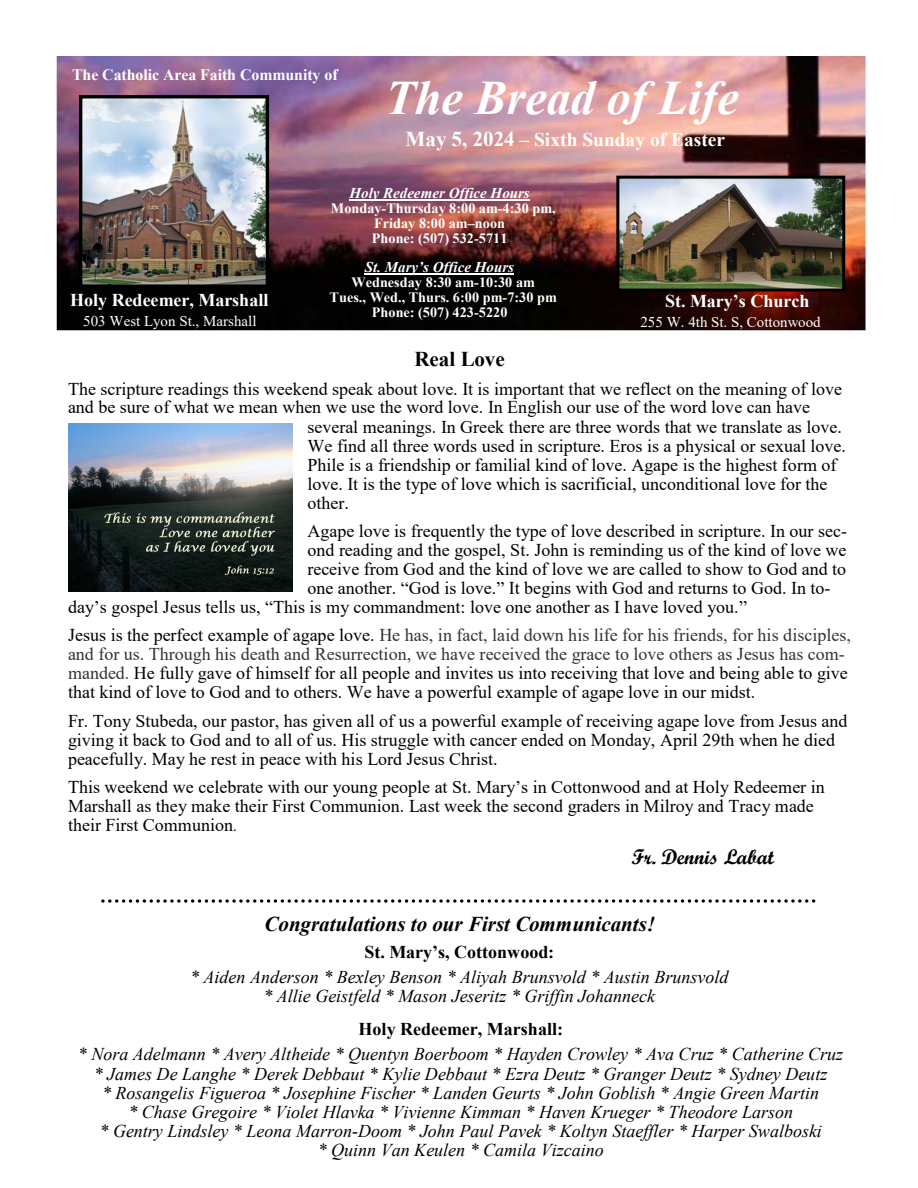
<style>
.page{position:relative;width:918px;height:1188px;background:#fff}
.page>*{position:absolute;margin:0;border:0;box-sizing:border-box;transform-origin:0 0}
.t1{font:italic 700 48.15px "Times New Roman";color:#fff}
.t2{font:italic 700 21px "Times New Roman";color:#000}
.t3{font:21px "Script MT Bold";color:#000}
.t4{font:700 21px "Times New Roman";color:#000}
.t5{font:700 19.5px "Times New Roman";color:#fff}
.t6{font:18px/19px "Times New Roman";color:#000}
.t7{font:italic 18px/19px "Times New Roman";color:#000;text-align:center}
.t8{font:700 18px "Times New Roman";color:#000}
.t9{font:700 18px "Times New Roman";color:#fff}
.t10{font:700 15.9px "Times New Roman";letter-spacing:-.005em;color:#fff}
.t11{font:15px "Times New Roman";letter-spacing:.005em;color:#fff}
.t12{font:italic 700 15px "Times New Roman";color:#fff}
.t13{font:700 14.25px/15px "Times New Roman";color:#fff;text-align:center}
.s1{font-size:21px}
.s2{color:#333}
.s3{font-size:15px}
</style>
<div class="page">
<img style="left:56px;top:56px;width:810px;height:275px">
<img style="left:83px;top:99px;width:182px;height:185px">
<div style="left:79px;top:95px;width:190px;height:193px;border:3px solid #000"></div>
<img style="left:620px;top:180px;width:221px;height:108px">
<div style="left:616px;top:176px;width:229px;height:116px;border:3px solid #000"></div>
<hr style="left:349px;top:200px;width:181px;height:1px;background:#fff">
<hr style="left:365px;top:274px;width:149px;height:1px;background:#fff">
<svg style="left:103px;top:899px;width:713px;height:4px"></svg>
<img style="left:69px;top:424px;width:223px;height:168px">
<p class="t10" style="left:72px;top:63px;width:267px">The Catholic Area Faith Community of</p>
<h1 class="t1" style="left:385px;top:64px;width:355px">The Bread of Life</h1>
<p class="t5" style="left:406px;top:126px;width:321px"><span class="s1">May 5, 2024</span> – Sixth Sunday of Easter</p>
<p class="t12" style="left:349px;top:183px;width:182px">Holy Redeemer Office Hours</p>
<p class="t13" style="left:331px;top:200px;width:226px">Monday-Thursday 8:00 am-4:30 pm,<br>Friday 8:00 am–noon<br>Phone: (507) 532-5711</p>
<p class="t12" style="left:365px;top:256px;width:150px">St. Mary’s Office Hours</p>
<p class="t13" style="left:330px;top:274px;width:229px">Wednesday 8:30 am-10:30 am<br>Tues., Wed., Thurs. 6:00 pm-7:30 pm<br>Phone: (507) 423-5220</p>
<p class="t4" style="left:414px;top:344px;width:92px">Real Love</p>
<p class="t6" style="left:68px;top:378px;width:776px">The scripture readings this weekend speak about love. It is important that we reflect on the meaning of love</p>
<p class="t6" style="left:68px;top:397px;width:744px">and be sure of what we mean when we use the word love. In English our use of the word love can have</p>
<p class="t6" style="left:308px;top:416px;width:536px">several meanings. In Greek there are three words that we translate as love.</p>
<p class="t6" style="left:308px;top:436px;width:540px">We find all three words used in scripture. Eros is a physical or sexual love.</p>
<p class="t6" style="left:308px;top:455px;width:531px">Phile is a friendship or familial kind of love. Agape is the highest form of</p>
<p class="t6" style="left:308px;top:474px;width:522px">love. It is the type of love which is sacrificial, unconditional love for the</p>
<p class="t6" style="left:308px;top:493px;width:43px">other.</p>
<p class="t6" style="left:308px;top:521px;width:541px">Agape love is frequently the type of love described in scripture. In our sec-</p>
<p class="t6" style="left:308px;top:540px;width:541px">ond reading and the gospel, St. John is reminding us of the kind of love we</p>
<p class="t6" style="left:308px;top:559px;width:540px">receive from God and the kind of love we are called to show to God and to</p>
<p class="t6" style="left:308px;top:578px;width:525px">one another. “God is love.” It begins with God and returns to God. In to-</p>
<p class="t6" style="left:68px;top:597px;width:681px">day’s gospel Jesus tells us, “This is my commandment: love one another as I have loved you.”</p>
<p class="t6" style="left:68px;top:625px;width:784px">Jesus is the perfect example of agape love. <span class="s2">He has, in fact, laid down his life for his friends, for his disciples, and for us. Through his death and Resurrection, we have received the grace to love others as Jesus has com&shy;manded.</span> He fully gave of himself for all people and invites us into receiving that love and being able to give that kind of love to God and to others. We have a powerful example of agape love in our midst.</p>
<p class="t6" style="left:68px;top:710px;width:781px">Fr. Tony Stubeda, our pastor, has given all of us a powerful example of receiving agape love from Jesus and giving it back to God and to all of us. His struggle with cancer ended on Monday, April 29th when he died peacefully. May he rest in peace with his Lord Jesus Christ.</p>
<p class="t6" style="left:68px;top:777px;width:758px">This weekend we celebrate with our young people at St. Mary’s in Cottonwood and at Holy Redeemer in<br>Marshall as they make their First Communion. Last week the second graders in Milroy and Tracy made their First Communion<span class="s3">.</span></p>
<p class="t3" style="left:631px;top:844px;width:144px">Fr. Dennis Labat</p>
<p class="t9" style="left:70px;top:287px;width:200px">Holy Redeemer, Marshall</p>
<p class="t11" style="left:83px;top:310px;width:175px">503 West Lyon St., Marshall</p>
<p class="t9" style="left:665px;top:288px;width:146px">St. Mary’s Church</p>
<p class="t11" style="left:640px;top:311px;width:182px">255 W. 4th St. S, Cottonwood</p>
<p class="t2" style="left:264px;top:909px;width:392px">Congratulations to our First Communicants!</p>
<p class="t8" style="left:364px;top:939px;width:191px">St. Mary’s, Cottonwood:</p>
<p class="t7" style="left:190px;top:967px;width:540px">* Aiden Anderson * Bexley Benson * Aliyah Brunsvold * Austin Brunsvold * Allie Geistfeld * Mason Jeseritz * Griffin Johanneck</p>
<p class="t8" style="left:359px;top:1016px;width:206px">Holy Redeemer, Marshall:</p>
<p class="t7" style="left:78px;top:1045px;width:767px">* Nora Adelmann * Avery Altheide * Quentyn Boerboom * Hayden Crowley * Ava Cruz * Catherine Cruz * James De Langhe * Derek Debbaut * Kylie Debbaut * Ezra Deutz * Granger Deutz * Sydney Deutz<br>* Rosangelis Figueroa * Josephine Fischer * Landen Geurts * John Goblish * Angie Green Martin<br>* Chase Gregoire * Violet Hlavka * Vivienne Kimman * Haven Krueger * Theodore Larson<br>* Gentry Lindsley * Leona Marron-Doom * John Paul Pavek * Koltyn Staeffler * Harper Swalboski<br>* Quinn Van Keulen * Camila Vizcaino</p>
</div>
